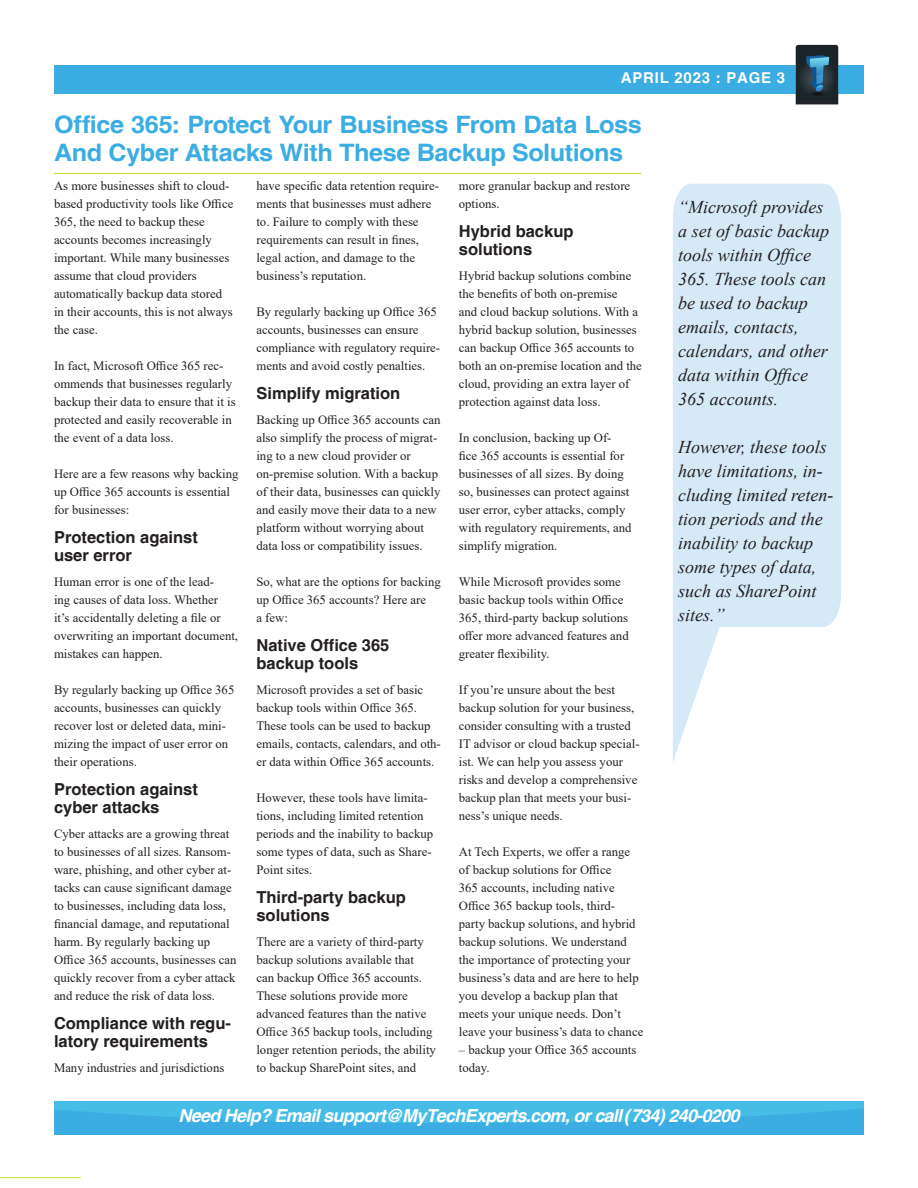
<style>
.page{position:relative;width:918px;height:1188px;background:#fff}
.page>*{position:absolute;margin:0;border:0;box-sizing:border-box;transform-origin:0 0}
.t1{font:700 24px/28.5px "Helvetica";letter-spacing:-.015em;color:#3bade2;scale:1.05 1}
.t2{font:italic 18px/24px "Times New Roman";color:#231f20}
.t3{font:italic 700 18px "Helvetica";letter-spacing:-.04em;color:#fff}
.t4{font:700 16.5px/18px "Helvetica";color:#231f20}
.t5{font:700 15px "Helvetica";letter-spacing:.05em;color:#fff}
.t6{font:12.75px/18px "Times New Roman";color:#231f20}
</style>
<div class="page">
<div style="left:54px;top:65px;width:810px;height:29px;background:#3bade2"></div>
<svg style="left:795px;top:45px;width:44px;height:59px;background:#294250"></svg>
<div style="left:55px;top:1101px;width:809px;height:34px;background:#3bade2"></div>
<svg style="left:55px;top:1102px;width:809px;height:21px"></svg>
<svg style="left:673px;top:184px;width:168px;height:577px;fill:#d6e9f7"></svg>
<hr style="left:0;top:1177px;width:81px;height:1px;background:#cadb2a">
<hr style="left:54px;top:173px;width:587px;height:1px;background:#cadb2a">
<p class="t5" style="left:621px;top:68px;width:166px">APRIL 2023 : PAGE 3</p>
<p class="t1" style="left:54px;top:110px;width:561px">Office 365: Protect Your Business From Data Loss<br>And Cyber Attacks With These Backup Solutions</p>
<p class="t6" style="left:54px;top:177px;width:181px">As more businesses shift to cloud&shy;based productivity tools like Office<br>365, the need to backup these accounts becomes increasingly important. While many businesses assume that cloud providers automatically backup data stored in their accounts, this is not always the case.</p>
<p class="t6" style="left:54px;top:357px;width:183px">In fact, Microsoft Office 365 rec&shy;ommends that businesses regularly backup their data to ensure that it is protected and easily recoverable in the event of a data loss.</p>
<p class="t6" style="left:54px;top:465px;width:186px">Here are a few reasons why backing up Office 365 accounts is essential for businesses:</p>
<p class="t4" style="left:54px;top:528px;width:145px">Protection against</p>
<p class="t4" style="left:54px;top:546px;width:79px">user error</p>
<p class="t6" style="left:54px;top:573px;width:186px">Human error is one of the lead-<br>ing causes of data loss. Whether<br>it’s accidentally deleting a file or overwriting an important document, mistakes can happen.</p>
<p class="t6" style="left:54px;top:681px;width:182px">By regularly backing up Office 365 accounts, businesses can quickly recover lost or deleted data, mini&shy;mizing the impact of user error on their operations.</p>
<p class="t4" style="left:54px;top:780px;width:145px">Protection against</p>
<p class="t4" style="left:54px;top:798px;width:107px">cyber attacks</p>
<p class="t6" style="left:54px;top:825px;width:184px">Cyber attacks are a growing threat to businesses of all sizes. Ransom&shy;ware, phishing, and other cyber at&shy;tacks can cause significant damage to businesses, including data loss, financial damage, and reputational harm. By regularly backing up Office 365 accounts, businesses can quickly recover from a cyber attack and reduce the risk of data loss.</p>
<p class="t4" style="left:54px;top:1014px;width:178px">Compliance with regu&shy;latory requirements</p>
<p class="t6" style="left:54px;top:1059px;width:172px">Many industries and jurisdictions</p>
<p class="t6" style="left:256px;top:177px;width:184px">have specific data retention require&shy;ments that businesses must adhere to. Failure to comply with these requirements can result in fines, legal action, and damage to the business’s reputation.</p>
<p class="t6" style="left:256px;top:303px;width:185px">By regularly backing up Office 365 accounts, businesses can ensure compliance with regulatory require&shy;ments and avoid costly penalties.</p>
<p class="t4" style="left:256px;top:384px;width:145px">Simplify migration</p>
<p class="t6" style="left:256px;top:411px;width:186px">Backing up Office 365 accounts can also simplify the process of migrat&shy;ing to a new cloud provider or on-premise solution. With a backup of their data, businesses can quickly and easily move their data to a new platform without worrying about data loss or compatibility issues.</p>
<p class="t6" style="left:256px;top:573px;width:186px">So, what are the options for backing up Office 365 accounts? Here are<br>a few:</p>
<p class="t4" style="left:256px;top:636px;width:134px">Native Office 365 backup tools</p>
<p class="t6" style="left:256px;top:681px;width:186px">Microsoft provides a set of basic backup tools within Office 365.<br>These tools can be used to backup emails, contacts, calendars, and oth&shy;er data within Office 365 accounts.</p>
<p class="t6" style="left:256px;top:789px;width:178px">However, these tools have limita&shy;tions, including limited retention periods and the inability to backup some types of data, such as Share-<br>Point sites.</p>
<p class="t4" style="left:256px;top:888px;width:151px">Third-party backup solutions</p>
<p class="t6" style="left:256px;top:933px;width:181px">There are a variety of third-party backup solutions available that<br>can backup Office 365 accounts.<br>These solutions provide more advanced features than the native Office 365 backup tools, including longer retention periods, the ability to backup SharePoint sites, and</p>
<p class="t6" style="left:459px;top:177px;width:173px">more granular backup and restore options.</p>
<p class="t4" style="left:459px;top:222px;width:116px">Hybrid backup</p>
<p class="t4" style="left:459px;top:240px;width:75px">solutions</p>
<p class="t6" style="left:459px;top:267px;width:185px">Hybrid backup solutions combine the benefits of both on-premise<br>and cloud backup solutions. With a hybrid backup solution, businesses can backup Office 365 accounts to both an on-premise location and the cloud, providing an extra layer of protection against data loss.</p>
<p class="t6" style="left:459px;top:429px;width:174px">In conclusion, backing up Of&shy;fice 365 accounts is essential for businesses of all sizes. By doing so, businesses can protect against user error, cyber attacks, comply with regulatory requirements, and simplify migration.</p>
<p class="t6" style="left:459px;top:573px;width:171px">While Microsoft provides some basic backup tools within Office<br>365, third-party backup solutions offer more advanced features and greater flexibility.</p>
<p class="t6" style="left:459px;top:681px;width:182px">If you’re unsure about the best backup solution for your business, consider consulting with a trusted<br>IT advisor or cloud backup special&shy;ist. We can help you assess your risks and develop a comprehensive backup plan that meets your busi&shy;ness’s unique needs.</p>
<p class="t6" style="left:459px;top:843px;width:186px">At Tech Experts, we offer a range of backup solutions for Office<br>365 accounts, including native<br>Office 365 backup tools, third&shy;party backup solutions, and hybrid backup solutions. We understand the importance of protecting your business’s data and are here to help you develop a backup plan that meets your unique needs. Don’t leave your business’s data to chance</p>
<p class="t6" style="left:459px;top:1041px;width:179px">– backup your Office 365 accounts today.</p>
<p class="t2" style="left:678px;top:195px;width:152px">“Microsoft provides a set of basic backup tools within Office<br>365. These tools can be used to backup emails, contacts, calendars, and other data within Office<br>365 accounts.</p>
<p class="t2" style="left:678px;top:435px;width:157px">However, these tools have limitations, in&shy;cluding limited reten&shy;tion periods and the inability to backup some types of data, such as SharePoint sites.”</p>
<p class="t3" style="left:179px;top:1105px;width:562px">Need Help? Email support@MyTechExperts.com, or call (734) 240-0200</p>
</div>
